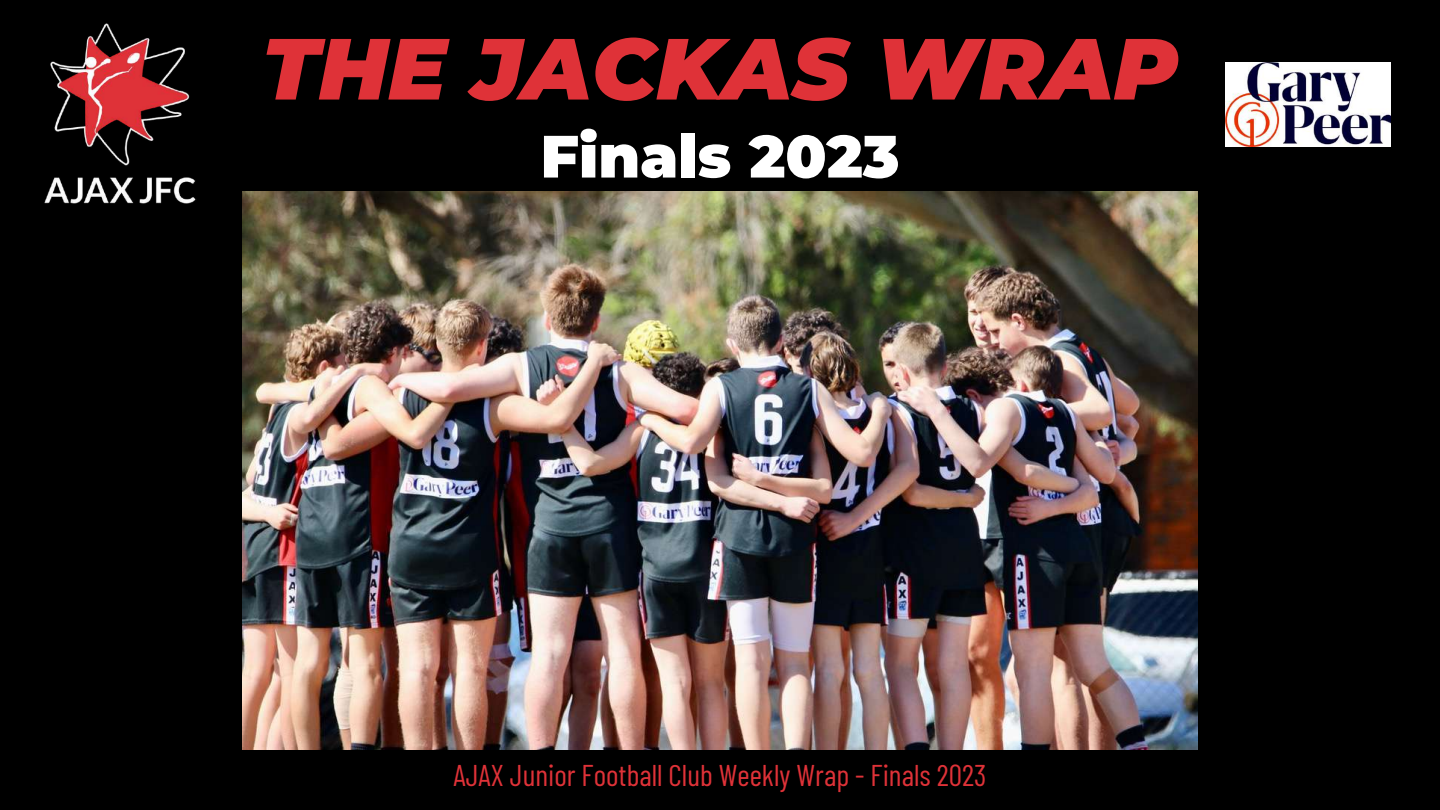
<style>
.page{position:relative;width:1440px;height:810px;background:#000}
.page>*{position:absolute;margin:0;border:0;box-sizing:border-box;transform-origin:0 0}
.t1{font:italic 900 86.6px "Montserrat";color:#df3238}
.t2{font:900 59.6px "Montserrat";color:#fff}
.t3{font:30px "Barlow Condensed";color:#df3238}
</style>
<div class="page">
<img style="left:44px;top:23px;width:152px;height:181px">
<img style="left:1225px;top:62px;width:165px;height:84px">
<img style="left:243px;top:192px;width:954px;height:558px">
<h1 class="t1" style="left:262px;top:16px;width:918px">THE JACKAS WRAP</h1>
<h2 class="t2" style="left:541px;top:120px;width:360px">Finals 2023</h2>
<p class="t3" style="left:454px;top:756px;width:534px">AJAX Junior Football Club Weekly Wrap - Finals 2023</p>
</div>
